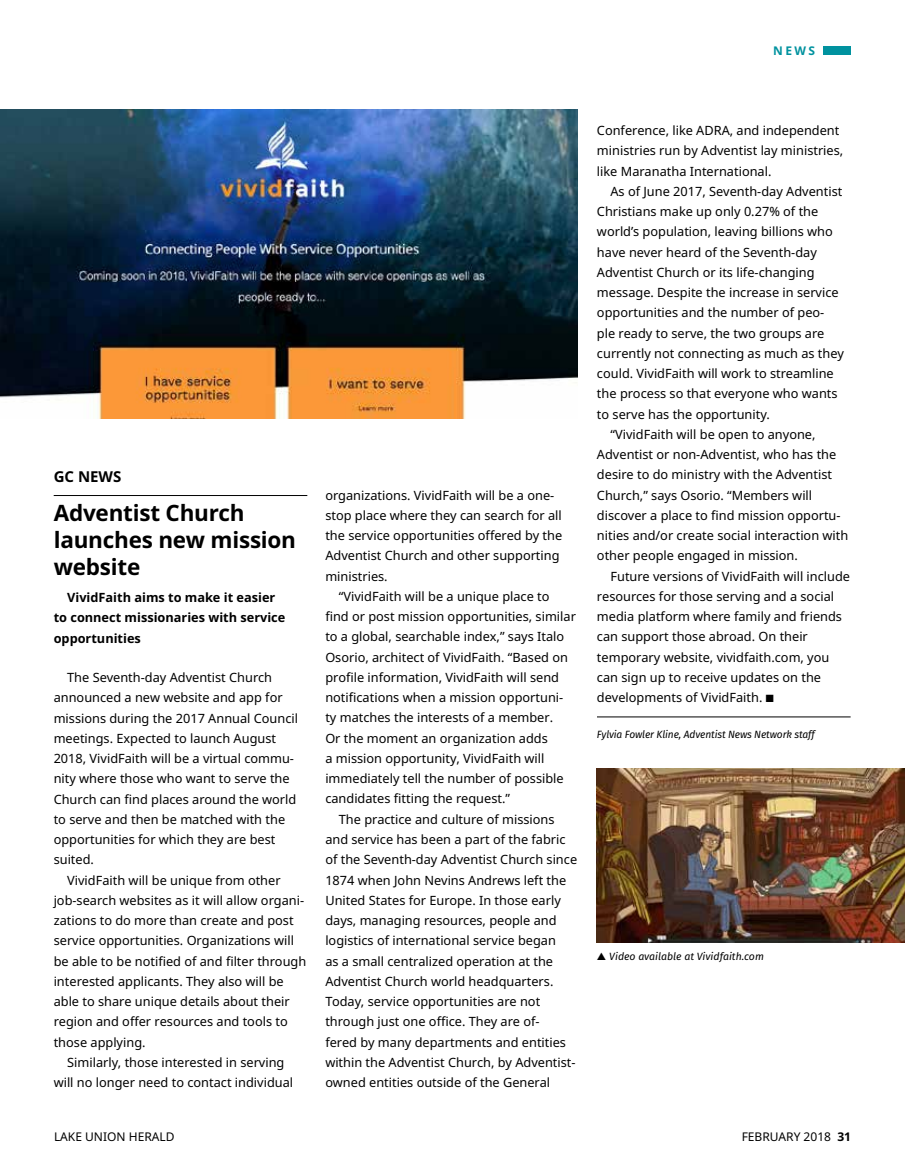
<style>
.page{position:relative;width:905px;height:1175px;background:#fff}
.page>*{position:absolute;margin:0;border:0;box-sizing:border-box;transform-origin:0 0}
.t1{font:700 22.5px/27px "Noto Sans";letter-spacing:-.01em;color:#000}
.t2{font:700 15px "Noto Sans";color:#000}
.t3{font:12.75px/20.2px "Noto Sans";color:#000}
.t4{font:700 12.75px/20.2px "Noto Sans";color:#000}
.t5{font:12px "Noto Sans";color:#000}
.t6{font:700 12px "Noto Sans";color:#00929f}
.t7{font:italic 10.5px "Fira Sans";letter-spacing:-.01em;color:#000}
.s1{font-weight:700}
</style>
<div class="page">
<div style="left:824px;top:46px;width:26px;height:9px;background:#00929f"></div>
<hr style="left:54px;top:495px;width:253px;height:1px;background:#000">
<hr style="left:597px;top:716px;width:253px;height:1px;background:#000">
<img style="left:0;top:110px;width:577px;height:309px">
<img style="left:597px;top:768px;width:307px;height:174px">
<p class="t6" style="left:773px;top:42px;width:43px">NEWS</p>
<p class="t2" style="left:54px;top:466px;width:69px">GC NEWS</p>
<h1 class="t1" style="left:54px;top:499px;width:244px">Adventist Church launches new mission website</h1>
<p class="t4" style="left:54px;top:587px;width:233px;text-indent:14px">VividFaith aims to make it easier to connect missionaries with service opportunities</p>
<p class="t3" style="left:54px;top:667px;width:246px;text-indent:14px">The Seventh-day Adventist Church announced a new website and app for missions during the 2017 Annual Council meetings. Expected to launch August 2018, VividFaith will be a virtual commu&shy;nity where those who want to serve the Church can find places around the world to serve and then be matched with the opportunities for which they are best suited.</p>
<p class="t3" style="left:67px;top:869px;width:215px">VividFaith will be unique from other</p>
<p class="t3" style="left:54px;top:889px;width:252px">job-search websites as it will allow organi-</p>
<p class="t3" style="left:54px;top:910px;width:241px">zations to do more than create and post</p>
<p class="t3" style="left:54px;top:930px;width:242px">service opportunities. Organizations will</p>
<p class="t3" style="left:54px;top:950px;width:254px">be able to be notified of and filter through</p>
<p class="t3" style="left:54px;top:970px;width:232px">interested applicants. They also will be</p>
<p class="t3" style="left:54px;top:991px;width:238px">able to share unique details about their</p>
<p class="t3" style="left:54px;top:1011px;width:235px">region and offer resources and tools to</p>
<p class="t3" style="left:54px;top:1031px;width:93px">those applying.</p>
<p class="t3" style="left:67px;top:1051px;width:219px">Similarly, those interested in serving</p>
<p class="t3" style="left:54px;top:1072px;width:241px">will no longer need to contact individual</p>
<p class="t3" style="left:325px;top:484px;width:238px">organizations. VividFaith will be a one&shy;stop place where they can search for all the service opportunities offered by the Adventist Church and other supporting ministries.</p>
<p class="t3" style="left:339px;top:586px;width:212px">“VividFaith will be a unique place to</p>
<p class="t3" style="left:325px;top:606px;width:252px">find or post mission opportunities, similar</p>
<p class="t3" style="left:325px;top:626px;width:240px">to a global, searchable index,” says Italo</p>
<p class="t3" style="left:325px;top:646px;width:244px">Osorio, architect of VividFaith. “Based on</p>
<p class="t3" style="left:325px;top:667px;width:235px">profile information, VividFaith will send</p>
<p class="t3" style="left:325px;top:687px;width:239px">notifications when a mission opportuni-</p>
<p class="t3" style="left:325px;top:707px;width:229px">ty matches the interests of a member.</p>
<p class="t3" style="left:325px;top:727px;width:224px">Or the moment an organization adds</p>
<p class="t3" style="left:325px;top:748px;width:220px">a mission opportunity, VividFaith will</p>
<p class="t3" style="left:325px;top:768px;width:240px">immediately tell the number of possible</p>
<p class="t3" style="left:325px;top:788px;width:186px">candidates fitting the request.”</p>
<p class="t3" style="left:339px;top:808px;width:217px">The practice and culture of missions</p>
<p class="t3" style="left:325px;top:829px;width:242px">and service has been a part of the fabric</p>
<p class="t3" style="left:325px;top:849px;width:253px">of the Seventh-day Adventist Church since</p>
<p class="t3" style="left:325px;top:869px;width:242px">1874 when John Nevins Andrews left the</p>
<p class="t3" style="left:325px;top:889px;width:237px">United States for Europe. In those early</p>
<p class="t3" style="left:325px;top:910px;width:233px">days, managing resources, people and</p>
<p class="t3" style="left:325px;top:930px;width:232px">logistics of international service began</p>
<p class="t3" style="left:325px;top:950px;width:229px">as a small centralized operation at the</p>
<p class="t3" style="left:325px;top:970px;width:229px">Adventist Church world headquarters.</p>
<p class="t3" style="left:325px;top:991px;width:216px">Today, service opportunities are not</p>
<p class="t3" style="left:325px;top:1011px;width:216px">through just one office. They are of-</p>
<p class="t3" style="left:325px;top:1031px;width:242px">fered by many departments and entities</p>
<p class="t3" style="left:325px;top:1051px;width:252px">within the Adventist Church, by Adventist-</p>
<p class="t3" style="left:325px;top:1072px;width:226px">owned entities outside of the General</p>
<p class="t3" style="left:597px;top:120px;width:248px">Conference, like ADRA, and independent ministries run by Adventist lay ministries, like Maranatha International.</p>
<p class="t3" style="left:610px;top:181px;width:233px">As of June 2017, Seventh-day Adventist</p>
<p class="t3" style="left:597px;top:201px;width:223px">Christians make up only 0.27% of the</p>
<p class="t3" style="left:597px;top:221px;width:237px">world’s population, leaving billions who</p>
<p class="t3" style="left:597px;top:241px;width:221px">have never heard of the Seventh-day</p>
<p class="t3" style="left:597px;top:262px;width:219px">Adventist Church or its life-changing</p>
<p class="t3" style="left:597px;top:282px;width:243px">message. Despite the increase in service</p>
<p class="t3" style="left:597px;top:302px;width:229px">opportunities and the number of peo-</p>
<p class="t3" style="left:597px;top:322px;width:229px">ple ready to serve, the two groups are</p>
<p class="t3" style="left:597px;top:343px;width:248px">currently not connecting as much as they</p>
<p class="t3" style="left:597px;top:363px;width:238px">could. VividFaith will work to streamline</p>
<p class="t3" style="left:597px;top:383px;width:242px">the process so that everyone who wants</p>
<p class="t3" style="left:597px;top:403px;width:174px">to serve has the opportunity.</p>
<p class="t3" style="left:610px;top:424px;width:206px">“VividFaith will be open to anyone,</p>
<p class="t3" style="left:597px;top:444px;width:241px">Adventist or non-Adventist, who has the</p>
<p class="t3" style="left:597px;top:464px;width:236px">desire to do ministry with the Adventist</p>
<p class="t3" style="left:597px;top:484px;width:217px">Church,” says Osorio. “Members will</p>
<p class="t3" style="left:597px;top:505px;width:245px">discover a place to find mission opportu-</p>
<p class="t3" style="left:597px;top:525px;width:253px">nities and/or create social interaction with</p>
<p class="t3" style="left:597px;top:545px;width:202px">other people engaged in mission.</p>
<p class="t3" style="left:610px;top:565px;width:241px">Future versions of VividFaith will include</p>
<p class="t3" style="left:597px;top:586px;width:239px">resources for those serving and a social</p>
<p class="t3" style="left:597px;top:606px;width:246px">media platform where family and friends</p>
<p class="t3" style="left:597px;top:626px;width:212px">can support those abroad. On their</p>
<p class="t3" style="left:597px;top:646px;width:234px">temporary website, vividfaith.com, you</p>
<p class="t3" style="left:597px;top:667px;width:225px">can sign up to receive updates on the</p>
<p class="t3" style="left:597px;top:687px;width:178px">developments of VividFaith. ■</p>
<p class="t7" style="left:597px;top:726px;width:219px">Fylvia Fowler Kline, Adventist News Network staff</p>
<p class="t7" style="left:597px;top:948px;width:168px">▲ Video available at Vividfaith.com</p>
<p class="t5" style="left:54px;top:1128px;width:122px">LAKE UNION HERALD</p>
<p class="t5" style="left:741px;top:1128px;width:111px">FEBRUARY 2018 <span class="s1">31</span></p>
</div>
